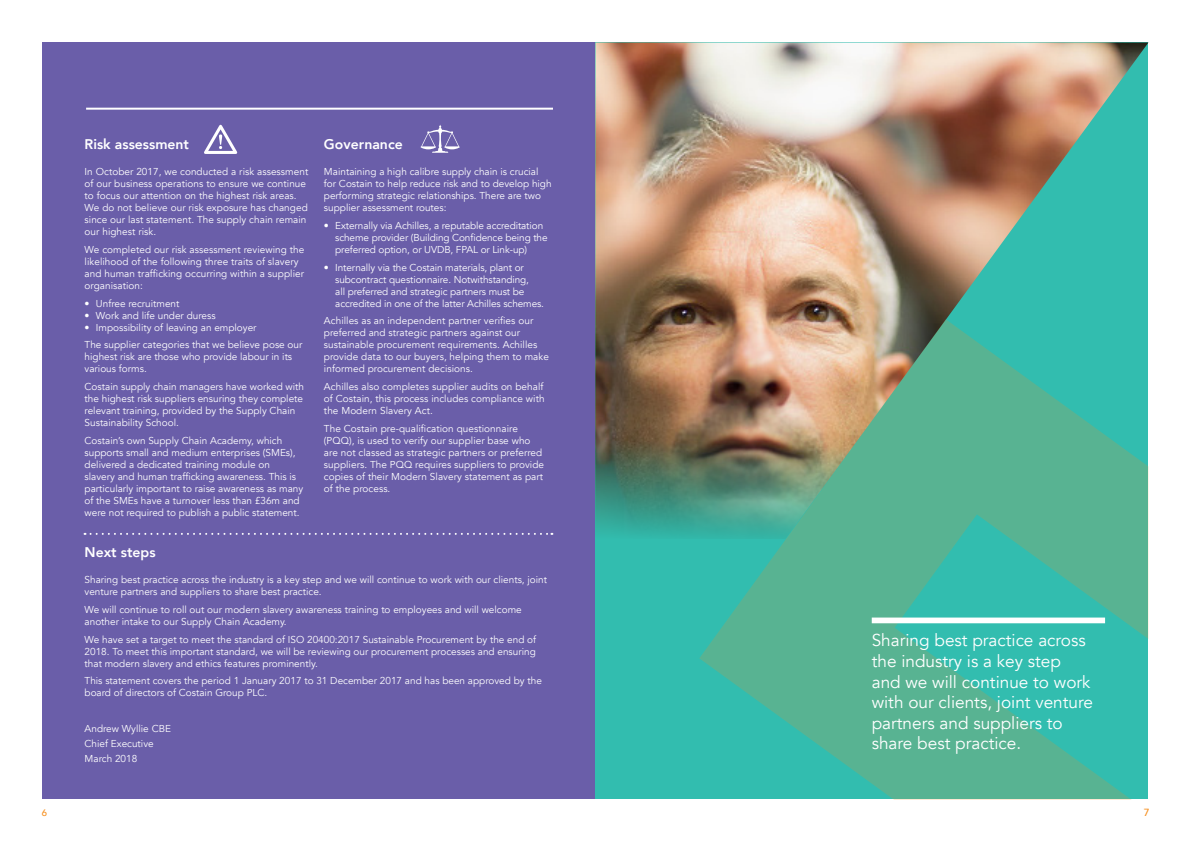
<style>
.page{position:relative;width:1191px;height:842px;background:#fff}
.page>*{position:absolute;margin:0;border:0;box-sizing:border-box;transform-origin:0 0}
.Pull_Quote_-_Below_L{font:17.2px/20.6px "Avenir";color:#fff}
.Bullets{font:800 14px "Avenir";color:#fff}
.t1{font:500 10.3px "Avenir";color:#f68f1e}
.Bullets-2{font:10px/12px "Avenir";color:#fff}
.t2{font:500 9.4px "Avenir";color:#f68f1e}
</style>
<div class="page">
<div style="left:42px;top:43px;width:553px;height:756px;background:#6a5ea9"></div>
<div style="left:595px;top:43px;width:553px;height:756px;background:#32bdaf"></div>
<hr style="left:86px;top:108px;width:467px;height:2px;background:#fff">
<svg style="left:420px;top:125px;width:40px;height:28px"></svg>
<svg style="left:204px;top:124px;width:34px;height:30px"></svg>
<img style="left:595px;top:43px;width:553px;height:492px">
<svg style="left:699px;top:319px;width:450px;height:481px;fill:#58b392"></svg>
<div style="left:871px;top:617px;width:234px;height:6px;background:#fff"></div>
<svg style="left:85px;top:533px;width:467px;height:2px"></svg>
<p class="Bullets" style="left:85px;top:133px;width:106px">Risk assessment</p>
<p class="Bullets-2" style="left:85px;top:166px;width:225px">In October 2017, we conducted a risk assessment of our business operations to ensure we continue to focus our attention on the highest risk areas.<br>We do not believe our risk exposure has changed since our last statement. The supply chain remain our highest risk.</p>
<p class="Bullets-2" style="left:85px;top:244px;width:221px">We completed our risk assessment reviewing the likelihood of the following three traits of slavery and human trafficking occurring within a supplier organisation:</p>
<p class="Bullets-2" style="left:85px;top:297px;width:96px">• Unfree recruitment</p>
<p class="Bullets-2" style="left:85px;top:309px;width:132px">• Work and life under duress</p>
<p class="Bullets-2" style="left:85px;top:321px;width:173px">• Impossibility of leaving an employer</p>
<p class="Bullets-2" style="left:85px;top:339px;width:219px">The supplier categories that we believe pose our highest risk are those who provide labour in its various forms.</p>
<p class="Bullets-2" style="left:85px;top:381px;width:221px">Costain supply chain managers have worked with the highest risk suppliers ensuring they complete relevant training, provided by the Supply Chain Sustainability School.</p>
<p class="Bullets-2" style="left:85px;top:434px;width:220px">Costain’s own Supply Chain Academy, which supports small and medium enterprises (SMEs), delivered a dedicated training module on<br>slavery and human trafficking awareness. This is particularly important to raise awareness as many of the SMEs have a turnover less than £36m and were not required to publish a public statement.</p>
<p class="Bullets" style="left:324px;top:133px;width:80px">Governance</p>
<p class="Bullets-2" style="left:324px;top:166px;width:229px">Maintaining a high calibre supply chain is crucial for Costain to help reduce risk and to develop high performing strategic relationships. There are two supplier assessment routes:</p>
<p class="Bullets-2" style="left:335px;top:220px;width:214px;text-indent:-11px">• Externally via Achilles, a reputable accreditation scheme provider (Building Confidence being the preferred option, or UVDB, FPAL or Link-up)</p>
<p class="Bullets-2" style="left:335px;top:261px;width:210px;text-indent:-11px">• Internally via the Costain materials, plant or subcontract questionnaire. Notwithstanding,<br>all preferred and strategic partners must be accredited in one of the latter Achilles schemes.</p>
<p class="Bullets-2" style="left:324px;top:315px;width:226px">Achilles as an independent partner verifies our preferred and strategic partners against our sustainable procurement requirements. Achilles provide data to our buyers, helping them to make informed procurement decisions.</p>
<p class="Bullets-2" style="left:324px;top:381px;width:222px;text-align:justify">Achilles also completes supplier audits on behalf of Costain, this process includes compliance with the Modern Slavery Act.</p>
<p class="Bullets-2" style="left:324px;top:422px;width:222px">The Costain pre-qualification questionnaire (PQQ), is used to verify our supplier base who are not classed as strategic partners or preferred suppliers. The PQQ requires suppliers to provide copies of their Modern Slavery statement as part of the process.</p>
<p class="Bullets" style="left:85px;top:541px;width:73px">Next steps</p>
<p class="Bullets-2" style="left:85px;top:574px;width:464px">Sharing best practice across the industry is a key step and we will continue to work with our clients, joint venture partners and suppliers to share best practice.</p>
<p class="Bullets-2" style="left:85px;top:604px;width:438px">We will continue to roll out our modern slavery awareness training to employees and will welcome another intake to our Supply Chain Academy.</p>
<p class="Bullets-2" style="left:85px;top:633px;width:453px;text-align:justify">We have set a target to meet the standard of ISO 20400:2017 Sustainable Procurement by the end of 2018. To meet this important standard, we will be reviewing our procurement processes and ensuring that modern slavery and ethics features prominently.</p>
<p class="Bullets-2" style="left:85px;top:675px;width:459px">This statement covers the period 1 January 2017 to 31 December 2017 and has been approved by the board of directors of Costain Group PLC.</p>
<p class="Bullets-2" style="left:85px;top:722px;width:88px">Andrew Wyllie CBE</p>
<p class="Bullets-2" style="left:85px;top:737px;width:71px">Chief Executive</p>
<p class="Bullets-2" style="left:85px;top:752px;width:54px">March 2018</p>
<p class="Pull_Quote_-_Below_L" style="left:871px;top:630px;width:223px">Sharing best practice across the industry is a key step and we will continue to work with our clients, joint venture partners and suppliers to share best practice.</p>
<p class="t2" style="left:42px;top:805px;width:7px">6</p>
<p class="t1" style="left:1143px;top:804px;width:7px">7</p>
</div>
